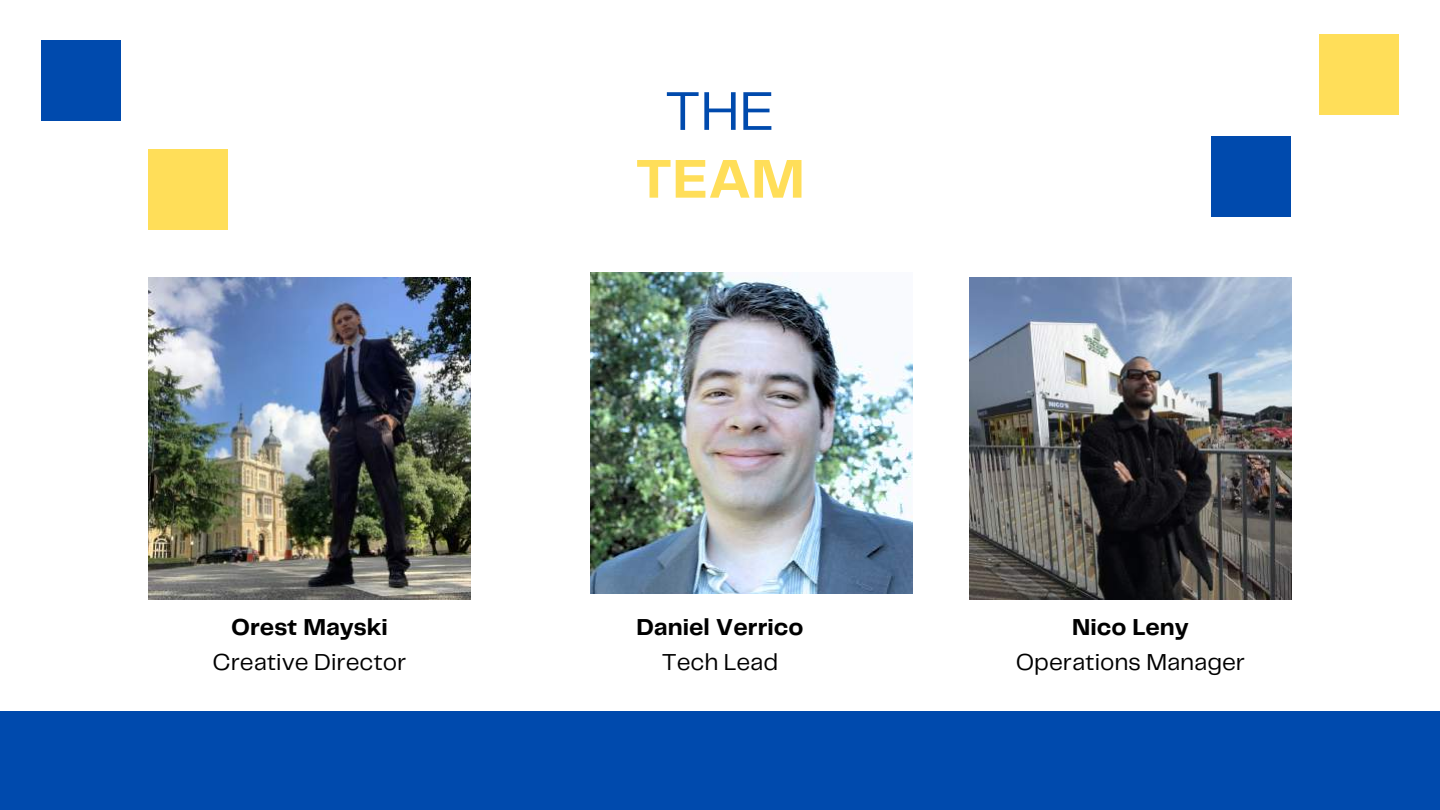
<style>
.page{position:relative;width:1440px;height:810px;background:#fff}
.page>*{position:absolute;margin:0;border:0;box-sizing:border-box;transform-origin:0 0}
.t1{font:700 56.6px "Telegraf";color:#ffde59}
.t2{font:56.6px "Telegraf";color:#004aad}
.t3{font:24px "Telegraf";color:#000}
.t4{font:700 24px "Telegraf";color:#000}
</style>
<div class="page">
<img style="left:149px;top:277px;width:321px;height:322px">
<img style="left:591px;top:272px;width:322px;height:322px">
<img style="left:970px;top:277px;width:321px;height:322px">
<div style="left:1212px;top:136px;width:79px;height:81px;background:#004aad"></div>
<div style="left:1319px;top:34px;width:80px;height:81px;background:#ffde59"></div>
<div style="left:148px;top:149px;width:80px;height:81px;background:#ffde59"></div>
<div style="left:41px;top:40px;width:80px;height:81px;background:#004aad"></div>
<div style="left:0;top:711px;width:1440px;height:99px;background:#004aad"></div>
<p class="t4" style="left:231px;top:616px;width:158px">Orest Mayski</p>
<p class="t3" style="left:213px;top:651px;width:195px">Creative Director</p>
<h1 class="t2" style="left:665px;top:87px;width:111px">THE</h1>
<h1 class="t1" style="left:635px;top:155px;width:171px">TEAM</h1>
<p class="t4" style="left:636px;top:616px;width:169px">Daniel Verrico</p>
<p class="t3" style="left:662px;top:651px;width:118px">Tech Lead</p>
<p class="t4" style="left:1072px;top:616px;width:118px">Nico Leny</p>
<p class="t3" style="left:1016px;top:651px;width:231px">Operations Manager</p>
</div>
